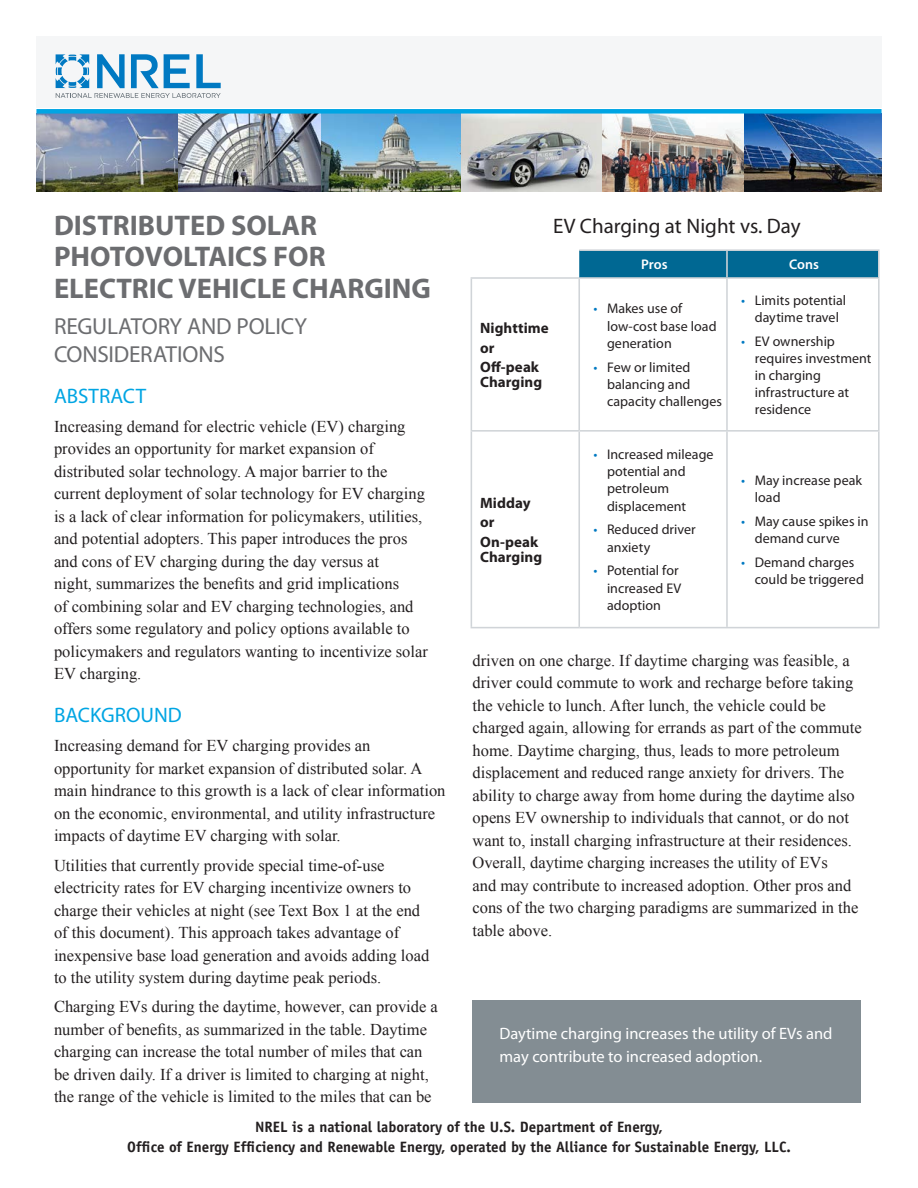
<style>
.page{position:relative;width:918px;height:1188px;background:#fff}
.page>*{position:absolute;margin:0;border:0;box-sizing:border-box;transform-origin:0 0}
.t1{font:700 28.5px/31.5px "Myriad Pro";color:#6c6d70}
.t2{font:23.25px/28.5px "Myriad Pro";letter-spacing:-.01em;color:#6c6d70}
.red_headers{font:21px "Myriad Pro";color:#231f20}
.blue_headers{font:21px "Myriad Pro";color:#00a5e3}
.body{font:21px "Myriad Pro";color:#00a5e3}
.body-2{font:16.5px/22.5px "Times New Roman";color:#231f20}
.back_page_inset{font:16.5px/23.2px "Myriad Pro";color:#fff}
.t3{font:700 15px/19.5px "Officina Sans Std";color:#231f20;text-align:center}
.Text_Bulleted_Triang{font:700 15px/15px "Myriad Pro";letter-spacing:.005em;color:#231f20}
.t4{font:13.95px/17.1px "Myriad Pro";color:#231f20}
.Text_Bulleted_Triang-2{font:600 13.95px "Myriad Pro";color:#fff}
.s1{font-style:italic;color:#0079c2}
</style>
<div class="page">
<img style="left:461px;top:114px;width:141px;height:78px">
<img style="left:320px;top:114px;width:141px;height:78px">
<img style="left:36px;top:114px;width:143px;height:78px">
<img style="left:179px;top:114px;width:141px;height:78px">
<img style="left:744px;top:114px;width:138px;height:78px">
<img style="left:602px;top:114px;width:142px;height:78px">
<div style="left:36px;top:109px;width:846px;height:5px;background:#00a5e3"></div>
<div style="left:36px;top:36px;width:846px;height:72px;background:#f5f6f7"></div>
<svg style="left:56px;top:54px;width:165px;height:44px"></svg>
<div style="left:579px;top:251px;width:299px;height:26px;background:#006893"></div>
<hr style="left:579px;top:249px;width:148px;height:2px;background:#d0d4d8">
<hr style="left:727px;top:249px;width:153px;height:2px;background:#d0d4d8">
<hr style="left:726px;top:251px;width:2px;height:26px;background:#d0d4d8">
<hr style="left:878px;top:251px;width:2px;height:26px;background:#d0d4d8">
<hr style="left:579px;top:277px;width:148px;height:2px;background:#d0d4d8">
<hr style="left:727px;top:277px;width:153px;height:2px;background:#d0d4d8">
<hr style="left:471px;top:279px;width:1px;height:151px;background:#d0d4d8">
<hr style="left:578px;top:279px;width:2px;height:151px;background:#d0d4d8">
<hr style="left:726px;top:279px;width:2px;height:151px;background:#d0d4d8">
<hr style="left:878px;top:279px;width:2px;height:151px;background:#d0d4d8">
<hr style="left:471px;top:430px;width:108px;height:2px;background:#d0d4d8">
<hr style="left:471px;top:432px;width:1px;height:195px;background:#d0d4d8">
<hr style="left:579px;top:430px;width:148px;height:2px;background:#d0d4d8">
<hr style="left:578px;top:432px;width:2px;height:195px;background:#d0d4d8">
<hr style="left:727px;top:430px;width:153px;height:2px;background:#d0d4d8">
<hr style="left:726px;top:432px;width:2px;height:195px;background:#d0d4d8">
<hr style="left:878px;top:432px;width:2px;height:195px;background:#d0d4d8">
<hr style="left:471px;top:627px;width:108px;height:1px;background:#d0d4d8">
<hr style="left:579px;top:627px;width:148px;height:1px;background:#d0d4d8">
<hr style="left:727px;top:627px;width:153px;height:1px;background:#d0d4d8">
<hr style="left:471px;top:277px;width:108px;height:2px;background:#d0d4d8">
<div style="left:472px;top:1000px;width:389px;height:102px;background:#838d93"></div>
<p class="t1" style="left:54px;top:208px;width:378px">DISTRIBUTED SOLAR<br>PHOTOVOLTAICS FOR<br>ELECTRIC VEHICLE CHARGING</p>
<p class="t2" style="left:54px;top:311px;width:255px">REGULATORY AND POLICY<br>CONSIDERATIONS</p>
<p class="body" style="left:54px;top:383px;width:94px">ABSTRACT</p>
<p class="body-2" style="left:54px;top:415px;width:375px">Increasing demand for electric vehicle (EV) charging provides an opportunity for market expansion of distributed solar technology. A major barrier to the current deployment of solar technology for EV charging is a lack of clear information for policymakers, utilities, and potential adopters. This paper introduces the pros and cons of EV charging during the day versus at<br>night, summarizes the benefits and grid implications<br>of combining solar and EV charging technologies, and offers some regulatory and policy options available to policymakers and regulators wanting to incentivize solar EV charging.</p>
<p class="blue_headers" style="left:54px;top:702px;width:129px">BACKGROUND</p>
<p class="body-2" style="left:54px;top:734px;width:393px">Increasing demand for EV charging provides an opportunity for market expansion of distributed solar. A main hindrance to this growth is a lack of clear information on the economic, environmental, and utility infrastructure impacts of daytime EV charging with solar.</p>
<p class="body-2" style="left:54px;top:854px;width:377px">Utilities that currently provide special time-of-use electricity rates for EV charging incentivize owners to charge their vehicles at night (see Text Box 1 at the end of this document). This approach takes advantage of inexpensive base load generation and avoids adding load to the utility system during daytime peak periods.</p>
<p class="body-2" style="left:54px;top:995px;width:385px">Charging EVs during the daytime, however, can provide a number of benefits, as summarized in the table. Daytime charging can increase the total number of miles that can be driven daily. If a driver is limited to charging at night, the range of the vehicle is limited to the miles that can be</p>
<p class="red_headers" style="left:553px;top:213px;width:249px">EV Charging at Night vs. Day</p>
<p class="Text_Bulleted_Triang" style="left:480px;top:320px;width:70px">Nighttime</p>
<p class="Text_Bulleted_Triang" style="left:480px;top:340px;width:16px">or</p>
<p class="Text_Bulleted_Triang" style="left:480px;top:359px;width:64px">Off-peak<br>Charging</p>
<p class="Text_Bulleted_Triang" style="left:480px;top:495px;width:52px">Midday</p>
<p class="Text_Bulleted_Triang" style="left:480px;top:514px;width:16px">or</p>
<p class="Text_Bulleted_Triang" style="left:480px;top:534px;width:64px">On-peak<br>Charging</p>
<p class="Text_Bulleted_Triang-2" style="left:641px;top:256px;width:28px">Pros</p>
<p class="Text_Bulleted_Triang-2" style="left:789px;top:256px;width:31px">Cons</p>
<p class="t4" style="left:607px;top:300px;width:111px;text-indent:-14px"><span class="s1">•</span> Makes use of low-cost base load generation</p>
<p class="t4" style="left:607px;top:358px;width:117px;text-indent:-14px"><span class="s1">•</span> Few or limited balancing and capacity challenges</p>
<p class="t4" style="left:607px;top:446px;width:108px;text-indent:-14px"><span class="s1">•</span> Increased mileage potential and petroleum displacement</p>
<p class="t4" style="left:607px;top:521px;width:90px;text-indent:-14px"><span class="s1">•</span> Reduced driver anxiety</p>
<p class="t4" style="left:607px;top:562px;width:76px;text-indent:-14px"><span class="s1">•</span> Potential for increased EV adoption</p>
<p class="t4" style="left:741px;top:291px;width:106px;text-align:center"><span class="s1">•</span> Limits potential daytime travel</p>
<p class="t4" style="left:755px;top:332px;width:118px;text-indent:-14px"><span class="s1">•</span> EV ownership requires investment in charging infrastructure at residence</p>
<p class="t4" style="left:755px;top:471px;width:109px;text-indent:-14px"><span class="s1">•</span> May increase peak load</p>
<p class="t4" style="left:755px;top:512px;width:115px;text-indent:-14px"><span class="s1">•</span> May cause spikes in demand curve</p>
<p class="t4" style="left:755px;top:553px;width:111px;text-indent:-14px"><span class="s1">•</span> Demand charges could be triggered</p>
<p class="body-2" style="left:472px;top:649px;width:391px">driven on one charge. If daytime charging was feasible, a driver could commute to work and recharge before taking the vehicle to lunch. After lunch, the vehicle could be charged again, allowing for errands as part of the commute home. Daytime charging, thus, leads to more petroleum displacement and reduced range anxiety for drivers. The ability to charge away from home during the daytime also opens EV ownership to individuals that cannot, or do not want to, install charging infrastructure at their residences.<br>Overall, daytime charging increases the utility of EVs<br>and may contribute to increased adoption. Other pros and cons of the two charging paradigms are summarized in the table above.</p>
<p class="back_page_inset" style="left:499px;top:1022px;width:335px">Daytime charging increases the utility of EVs and may contribute to increased adoption.</p>
<p class="t3" style="left:127px;top:1117px;width:665px">NREL is a national laboratory of the U.S. Department of Energy,<br>Office of Energy Efficiency and Renewable Energy, operated by the Alliance for Sustainable Energy, LLC.</p>
</div>
